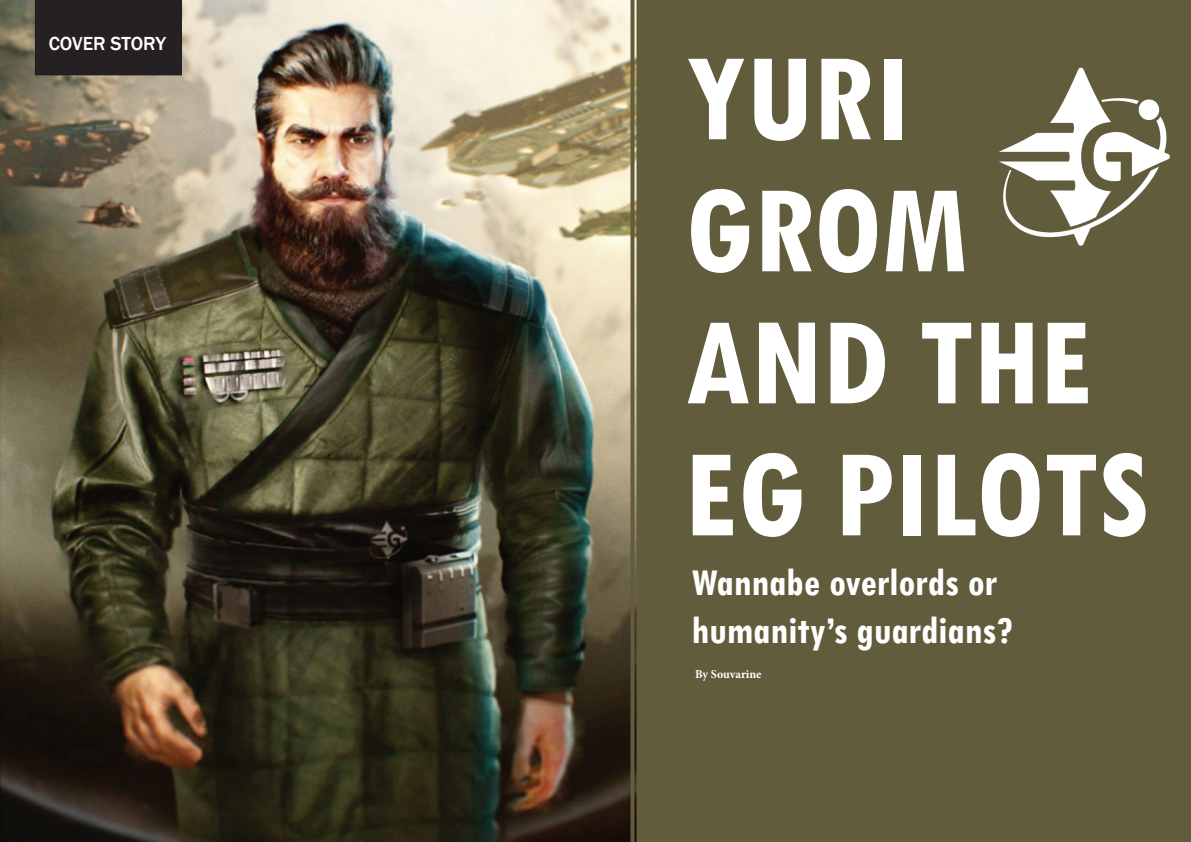
<style>
.page{position:relative;width:1191px;height:842px;background:#fff}
.page>*{position:absolute;margin:0;border:0;box-sizing:border-box;transform-origin:0 0}
.t1{font:700 condensed 132px/132px "Tw Cen";color:#fff}
.t2{font:700 condensed 40.2px/48.3px "Tw Cen";color:#fff}
.t3{font:500 19.5px "Franklin Gothic";letter-spacing:-.015em;color:#fff}
.t4{font:700 12px "Minion Pro";color:#fff}
</style>
<div class="page">
<img style="left:0;top:0;width:628px;height:842px">
<div style="left:640px;top:0;width:551px;height:842px;background:#615c3c"></div>
<div style="left:35px;top:0;width:147px;height:75px;background:#252021"></div>
<img style="left:994px;top:66px;width:180px;height:180px">
<p class="t3" style="left:49px;top:31px;width:119px">COVER STORY</p>
<h1 class="t1" style="left:684px;top:28px;width:466px">Yuri<br>Grom and the<br>EG Pilots</h1>
<p class="t2" style="left:691px;top:557px;width:323px">Wannabe overlords or humanity’s guardians?</p>
<p class="t4" style="left:695px;top:666px;width:68px">By Souvarine</p>
</div>
